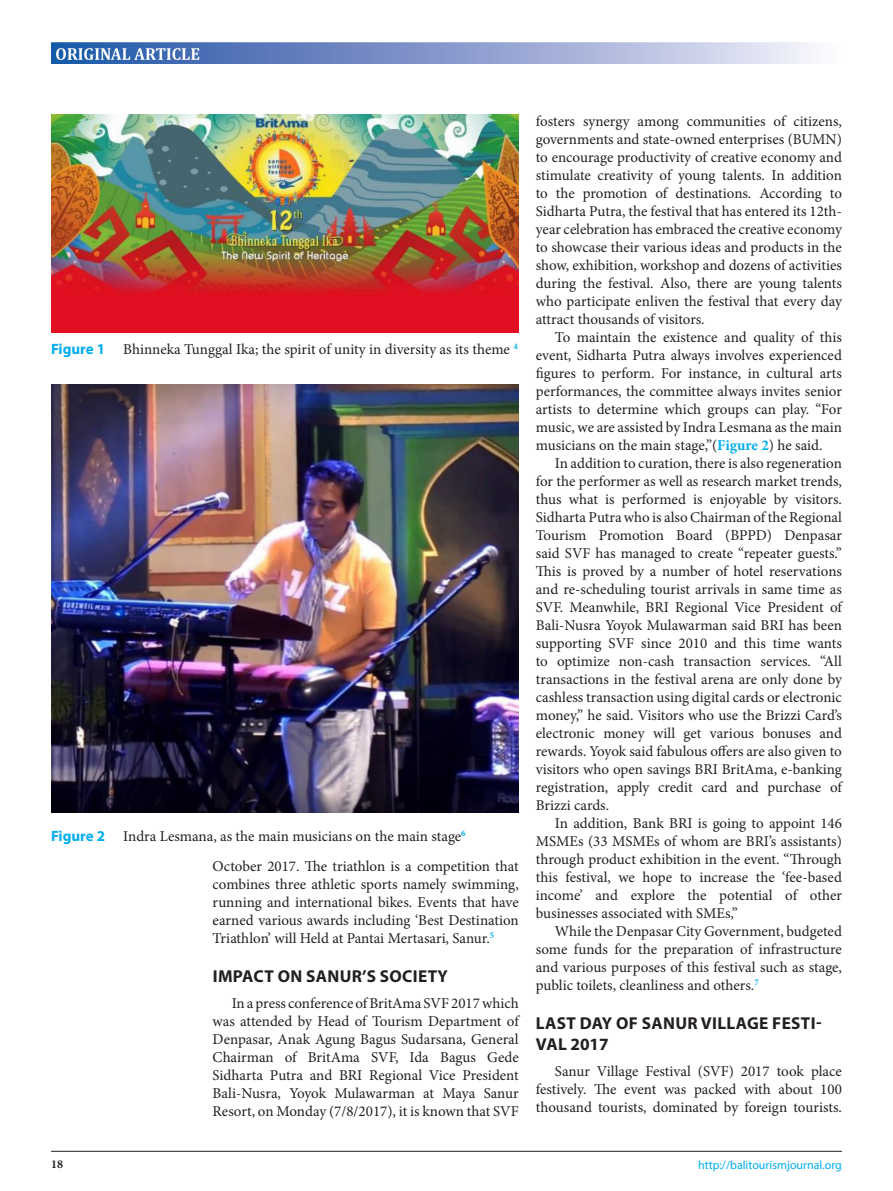
<style>
.page{position:relative;width:893px;height:1191px;background:#fff}
.page>*{position:absolute;margin:0;border:0;box-sizing:border-box;transform-origin:0 0}
.judul{font:700 17.25px/20.7px "Myriad Pro";letter-spacing:.02em;color:#231f20}
.t1{font:15px/18px "Minion Pro";letter-spacing:-.005em;color:#231f20;text-align:justify}
.t2{font:12px "Myriad Pro";color:#00aeef}
.judul-2{font:700 12px "Minion Pro";color:#231f20}
.s1{font-family:"Myriad Pro";font-weight:700;color:#00aeef}
.s2{font-weight:700;color:#00aeef}
</style>
<div class="page">
<img style="left:51px;top:43px;width:763px;height:20px">
<hr style="left:51px;top:1150px;width:791px;height:1px;background:#231f20">
<img style="left:51px;top:115px;width:468px;height:217px">
<img style="left:51px;top:384px;width:468px;height:428px">
<p class="t1" style="left:51px;top:340px;width:468px"><span class="s1">Figure 1</span> Bhinneka Tunggal Ika; the spirit of unity in diversity as its theme <sup>4</sup></p>
<p class="t1" style="left:51px;top:827px;width:416px"><span class="s1">Figure 2</span> Indra Lesmana, as the main musicians on the main stage<sup>6</sup></p>
<p class="t1" style="left:213px;top:857px;width:308px">October 2017. The triathlon is a competition that combines three athletic sports namely swimming, running and international bikes. Events that have earned various awards including ‘Best Destination Triathlon’ will Held at Pantai Mertasari, Sanur.<sup>5</sup></p>
<p class="judul" style="left:213px;top:964px;width:237px">IMPACT ON SANUR’S SOCIETY</p>
<p class="t1" style="left:213px;top:994px;width:308px;text-indent:19px">In a press conference of BritAma SVF 2017 which was attended by Head of Tourism Department of Denpasar, Anak Agung Bagus Sudarsana, General Chairman of BritAma SVF, Ida Bagus Gede Sidharta Putra and BRI Regional Vice President Bali-Nusra, Yoyok Mulawarman at Maya Sanur Resort, on Monday (7/8/2017), it is known that SVF</p>
<p class="t1" style="left:536px;top:112px;width:308px">fosters synergy among communities of citizens, governments and state-owned enterprises (BUMN) to encourage productivity of creative economy and stimulate creativity of young talents. In addition to the promotion of destinations. According to Sidharta Putra, the festival that has entered its 12th&shy;year celebration has embraced the creative economy to showcase their various ideas and products in the show, exhibition, workshop and dozens of activities during the festival. Also, there are young talents who participate enliven the festival that every day attract thousands of visitors.</p>
<p class="t1" style="left:536px;top:328px;width:308px;text-indent:19px">To maintain the existence and quality of this event, Sidharta Putra always involves experienced figures to perform. For instance, in cultural arts performances, the committee always invites senior artists to determine which groups can play. “For music, we are assisted by Indra Lesmana as the main musicians on the main stage,”(<span class="s2">Figure 2</span>) he said.</p>
<p class="t1" style="left:536px;top:454px;width:308px;text-indent:19px">In addition to curation, there is also regeneration for the performer as well as research market trends, thus what is performed is enjoyable by visitors.<br>Sidharta Putra who is also Chairman of the Regional Tourism Promotion Board (BPPD) Denpasar said SVF has managed to create “repeater guests.” This is proved by a number of hotel reservations and re-scheduling tourist arrivals in same time as SVF. Meanwhile, BRI Regional Vice President of Bali-Nusra Yoyok Mulawarman said BRI has been supporting SVF since 2010 and this time wants to optimize non-cash transaction services. “All transactions in the festival arena are only done by cashless transaction using digital cards or electronic money,” he said. Visitors who use the Brizzi Card’s electronic money will get various bonuses and rewards. Yoyok said fabulous offers are also given to visitors who open savings BRI BritAma, e-banking registration, apply credit card and purchase of Brizzi cards.</p>
<p class="t1" style="left:536px;top:814px;width:308px;text-indent:19px">In addition, Bank BRI is going to appoint 146<br>MSMEs (33 MSMEs of whom are BRI’s assistants) through product exhibition in the event. “Through this festival, we hope to increase the ‘fee-based income’ and explore the potential of other businesses associated with SMEs,”</p>
<p class="t1" style="left:536px;top:922px;width:308px;text-indent:19px">While the Denpasar City Government, budgeted some funds for the preparation of infrastructure and various purposes of this festival such as stage, public toilets, cleanliness and others.<sup>7</sup></p>
<p class="judul" style="left:536px;top:1012px;width:287px">LAST DAY OF SANUR VILLAGE FESTI-<br>VAL 2017</p>
<p class="t1" style="left:536px;top:1062px;width:308px;text-indent:19px">Sanur Village Festival (SVF) 2017 took place festively. The event was packed with about 100 thousand tourists, dominated by foreign tourists.</p>
<p class="judul-2" style="left:51px;top:1156px;width:13px">18</p>
<p class="t2" style="left:698px;top:1157px;width:145px">http://balitourismjournal.org</p>
</div>
